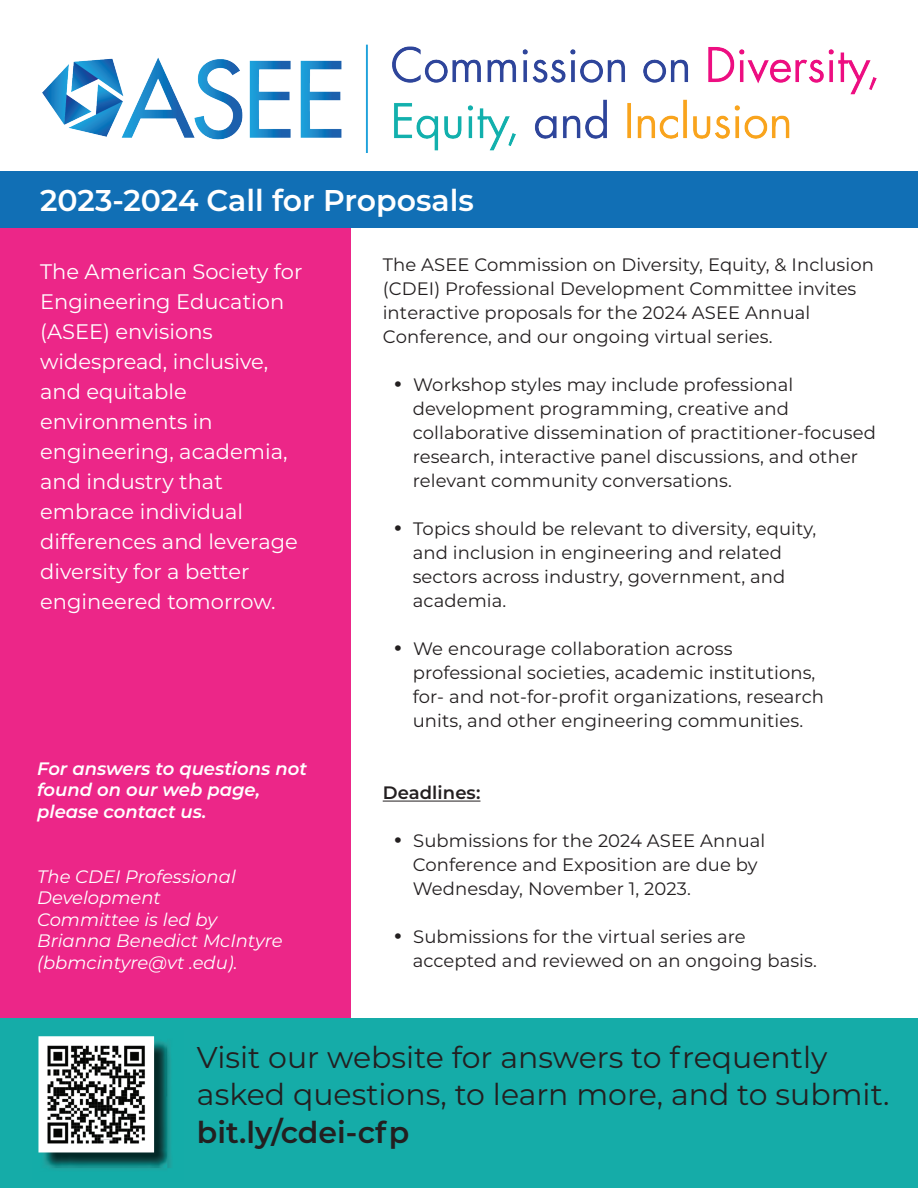
<style>
.page{position:relative;width:918px;height:1188px;background:#fff}
.page>*{position:absolute;margin:0;border:0;box-sizing:border-box;transform-origin:0 0}
.t1{font:30px/37.5px "Montserrat";color:#231f20}
.t2{font:600 30px "Montserrat";color:#fff}
.t3{font:600 30px "Montserrat";color:#231f20}
.t4{font:21px/30px "Montserrat";color:#fff}
.t5{font:18px/24px "Montserrat";letter-spacing:.005em;color:#231f20}
.t6{font:italic 18px/21.6px "Montserrat";color:#fff}
.t7{font:italic 600 18px/21.6px "Montserrat";color:#fff}
.t8{font:600 18px "Montserrat";letter-spacing:.005em;color:#231f20}
.s1{font-size:36.3px}
</style>
<div class="page">
<div style="left:0;top:172px;width:918px;height:56px;background:#116fb5"></div>
<div style="left:0;top:228px;width:351px;height:790px;background:#ec2688"></div>
<div style="left:0;top:1018px;width:918px;height:170px;background:#15aca8"></div>
<img style="left:42px;top:44px;width:835px;height:109px">
<hr style="left:383px;top:801px;width:97px;height:1px;background:#231f20">
<img style="left:38px;top:1036px;width:132px;height:132px">
<h1 class="t2" style="left:40px;top:179px;width:435px">2023-2024 Call for Proposals</h1>
<p class="t4" style="left:40px;top:255px;width:264px">The American Society for<br>Engineering Education (ASEE) envisions widespread, inclusive, and equitable environments in engineering, academia, and industry that embrace individual differences and leverage diversity for a better engineered tomorrow.</p>
<p class="t7" style="left:37px;top:757px;width:271px">For answers to questions not found on our web page, please contact us.</p>
<p class="t6" style="left:37px;top:865px;width:247px">The CDEI Professional<br>Development<br>Committee is led by<br>Brianna Benedict McIntyre (bbmcintyre@vt .edu).</p>
<p class="t5" style="left:383px;top:252px;width:493px">The ASEE Commission on Diversity, Equity, &amp; Inclusion (CDEI) Professional Development Committee invites interactive proposals for the 2024 ASEE Annual Conference, and our ongoing virtual series.</p>
<p class="t5" style="left:413px;top:372px;width:465px;text-indent:-20px"><span class="s1">•</span> Workshop styles may include professional development programming, creative and collaborative dissemination of practitioner-focused research, interactive panel discussions, and other relevant community conversations.</p>
<p class="t5" style="left:413px;top:516px;width:405px;text-indent:-20px"><span class="s1">•</span> Topics should be relevant to diversity, equity, and inclusion in engineering and related sectors across industry, government, and academia.</p>
<p class="t5" style="left:413px;top:636px;width:413px;text-indent:-20px"><span class="s1">•</span> We encourage collaboration across professional societies, academic institutions, for- and not-for-profit organizations, research units, and other engineering communities.</p>
<p class="t8" style="left:383px;top:780px;width:99px">Deadlines:</p>
<p class="t5" style="left:413px;top:828px;width:354px;text-indent:-20px"><span class="s1">•</span> Submissions for the 2024 ASEE Annual<br>Conference and Exposition are due by<br>Wednesday, November 1, 2023.</p>
<p class="t5" style="left:413px;top:924px;width:406px;text-indent:-20px"><span class="s1">•</span> Submissions for the virtual series are accepted and reviewed on an ongoing basis.</p>
<h1 class="t1" style="left:197px;top:1037px;width:694px">Visit our website for answers to frequently asked questions, to learn more, and to submit.</h1>
<h1 class="t3" style="left:197px;top:1111px;width:214px">bit.ly/cdei-cfp</h1>
</div>
